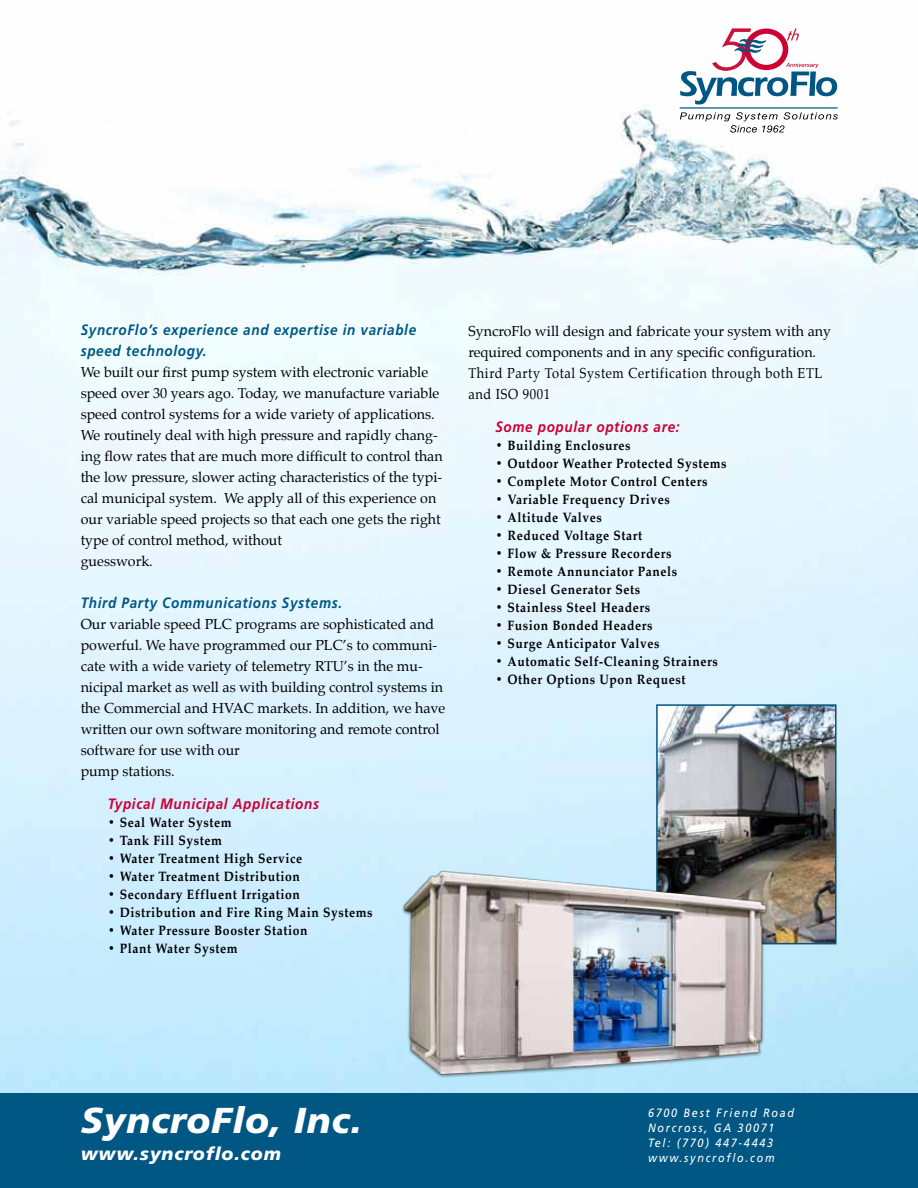
<style>
.page{position:relative;width:918px;height:1188px;background:#fff}
.page>*{position:absolute;margin:0;border:0;box-sizing:border-box;transform-origin:0 0}
.t1{font:italic 900 36px "Frutiger";letter-spacing:.025em;color:#fff}
.t2{font:italic 900 18px "Frutiger";letter-spacing:.05em;color:#fff}
.t3{font:italic 700 15px/21px "Frutiger";letter-spacing:.05em;color:#005783;scale:.9 1}
.t4{font:italic 700 15px "Frutiger";letter-spacing:.05em;color:#c03;scale:.9 1}
.t5{font:14.25px/21px "Palatino";color:#000}
.t6{font:700 13.5px "Palatino";letter-spacing:.05em;color:#000;scale:.9 1}
.t7{font:italic 12px/15px "Frutiger";letter-spacing:.16em;color:#fff;scale:.9 1}
</style>
<div class="page">
<img style="left:0;top:85px;width:918px;height:1009px">
<div style="left:0;top:1094px;width:918px;height:94px;background:#005783"></div>
<img style="left:659px;top:707px;width:175px;height:234px">
<div style="left:656px;top:704px;width:181px;height:240px;border:2px solid #005783"></div>
<img style="left:400px;top:867px;width:368px;height:220px">
<hr style="left:680px;top:107px;width:158px;height:2px;background:#005783">
<svg style="left:680px;top:112px;width:158px;height:21px"></svg>
<svg style="left:680px;top:28px;width:157px;height:76px"></svg>
<p class="t3" style="left:81px;top:320px;width:374px">SyncroFlo’s experience and expertise in variable speed technology.</p>
<p class="t5" style="left:81px;top:362px;width:364px">We built our first pump system with electronic variable speed over 30 years ago. Today, we manufacture variable speed control systems for a wide variety of applications.<br>We routinely deal with high pressure and rapidly chang&shy;ing flow rates that are much more difficult to control than the low pressure, slower acting characteristics of the typi&shy;cal municipal system. We apply all of this experience on our variable speed projects so that each one gets the right type of control method, without<br>guesswork.</p>
<p class="t3" style="left:81px;top:593px;width:292px">Third Party Communications Systems.</p>
<p class="t5" style="left:81px;top:614px;width:366px">Our variable speed PLC programs are sophisticated and powerful. We have programmed our PLC’s to communi&shy;cate with a wide variety of telemetry RTU’s in the mu&shy;nicipal market as well as with building control systems in the Commercial and HVAC markets. In addition, we have written our own software monitoring and remote control software for use with our<br>pump stations.</p>
<p class="t4" style="left:108px;top:795px;width:236px">Typical Municipal Applications</p>
<p class="t6" style="left:108px;top:811px;width:139px">• Seal Water System</p>
<p class="t6" style="left:108px;top:829px;width:128px">• Tank Fill System</p>
<p class="t6" style="left:108px;top:847px;width:218px">• Water Treatment High Service</p>
<p class="t6" style="left:108px;top:865px;width:215px">• Water Treatment Distribution</p>
<p class="t6" style="left:108px;top:883px;width:215px">• Secondary Effluent Irrigation</p>
<p class="t6" style="left:108px;top:901px;width:296px">• Distribution and Fire Ring Main Systems</p>
<p class="t6" style="left:108px;top:919px;width:224px">• Water Pressure Booster Station</p>
<p class="t6" style="left:108px;top:937px;width:146px">• Plant Water System</p>
<p class="t5" style="left:468px;top:320px;width:364px">SyncroFlo will design and fabricate your system with any required components and in any specific configuration.<br>Third Party Total System Certification through both ETL and ISO 9001</p>
<p class="t4" style="left:495px;top:418px;width:206px">Some popular options are:</p>
<p class="t6" style="left:495px;top:434px;width:152px">• Building Enclosures</p>
<p class="t6" style="left:495px;top:452px;width:259px">• Outdoor Weather Protected Systems</p>
<p class="t6" style="left:495px;top:470px;width:237px">• Complete Motor Control Centers</p>
<p class="t6" style="left:495px;top:488px;width:195px">• Variable Frequency Drives</p>
<p class="t6" style="left:495px;top:506px;width:120px">• Altitude Valves</p>
<p class="t6" style="left:495px;top:524px;width:165px">• Reduced Voltage Start</p>
<p class="t6" style="left:495px;top:542px;width:197px">• Flow &amp; Pressure Recorders</p>
<p class="t6" style="left:495px;top:560px;width:204px">• Remote Annunciator Panels</p>
<p class="t6" style="left:495px;top:578px;width:163px">• Diesel Generator Sets</p>
<p class="t6" style="left:495px;top:596px;width:174px">• Stainless Steel Headers</p>
<p class="t6" style="left:495px;top:614px;width:176px">• Fusion Bonded Headers</p>
<p class="t6" style="left:495px;top:632px;width:184px">• Surge Anticipator Valves</p>
<p class="t6" style="left:495px;top:650px;width:249px">• Automatic Self-Cleaning Strainers</p>
<p class="t6" style="left:495px;top:668px;width:213px">• Other Options Upon Request</p>
<h1 class="t1" style="left:81px;top:1099px;width:283px">SyncroFlo, Inc.</h1>
<p class="t2" style="left:81px;top:1143px;width:202px">www.syncroflo.com</p>
<p class="t7" style="left:648px;top:1106px;width:164px">6700 Best Friend Road<br>Norcross, GA 30071<br>Tel: (770) 447-4443 www.syncroflo.com</p>
</div>
